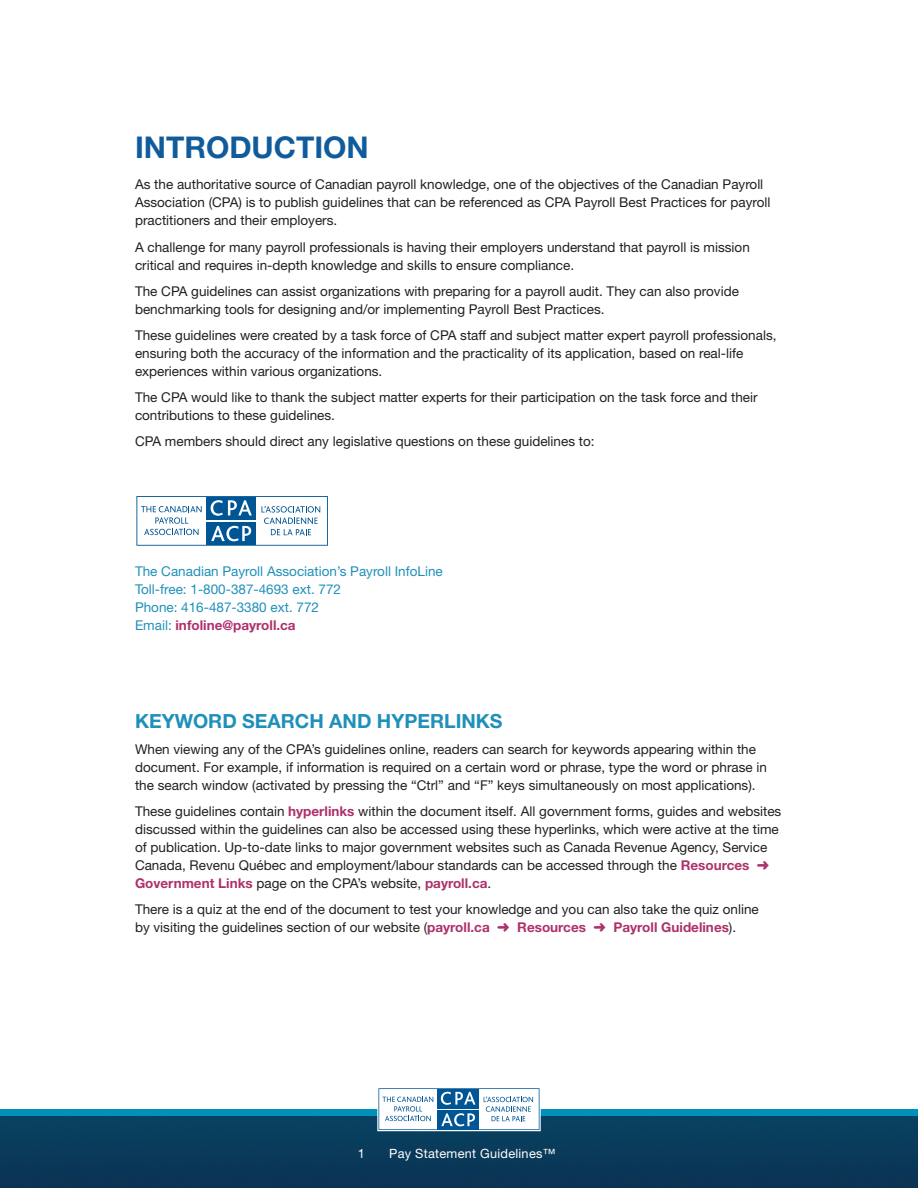
<style>
.page{position:relative;width:918px;height:1188px;background:#fff}
.page>*{position:absolute;margin:0;border:0;box-sizing:border-box;transform-origin:0 0}
.t1{font:700 30px "Helvetica Neue";color:#105b9c}
.t2{font:700 19.5px "Helvetica Neue";color:#2090ba}
.t3{font:13.5px/18px "Helvetica Neue";color:#231f20}
.t4{font:13.5px/18px "Helvetica Neue";color:#2090ba}
.t5{font:12.75px "Helvetica Neue";letter-spacing:.02em;color:#fff}
.s1{font-weight:700;color:#ad316c}
.s2{color:#ad316c}
</style>
<div class="page">
<div style="left:0;top:1115px;width:918px;height:73px;background:#093a5a"></div>
<div style="left:0;top:1109px;width:918px;height:6px;background:#0090ba"></div>
<div style="left:377px;top:1087px;width:164px;height:44px;background:#fff"></div>
<svg style="left:378px;top:1088px;width:162px;height:42px"></svg>
<svg style="left:136px;top:496px;width:192px;height:50px"></svg>
<h1 class="t1" style="left:135px;top:129px;width:211px">INTRODUCTION</h1>
<p class="t3" style="left:135px;top:175px;width:637px">As the authoritative source of Canadian payroll knowledge, one of the objectives of the Canadian Payroll<br>Association (CPA) is to publish guidelines that can be referenced as CPA Payroll Best Practices for payroll practitioners and their employers.</p>
<p class="t3" style="left:135px;top:238px;width:616px">A challenge for many payroll professionals is having their employers understand that payroll is mission critical and requires in-depth knowledge and skills to ensure compliance.</p>
<p class="t3" style="left:135px;top:282px;width:605px">The CPA guidelines can assist organizations with preparing for a payroll audit. They can also provide benchmarking tools for designing and/or implementing Payroll Best Practices.</p>
<p class="t3" style="left:135px;top:326px;width:643px">These guidelines were created by a task force of CPA staff and subject matter expert payroll professionals, ensuring both the accuracy of the information and the practicality of its application, based on real-life experiences within various organizations.</p>
<p class="t3" style="left:135px;top:388px;width:624px">The CPA would like to thank the subject matter experts for their participation on the task force and their contributions to these guidelines.</p>
<p class="t3" style="left:135px;top:432px;width:461px">CPA members should direct any legislative questions on these guidelines to:</p>
<p class="t4" style="left:135px;top:562px;width:309px">The Canadian Payroll Association’s Payroll InfoLine Toll-free: 1-800-387-4693 ext. 772<br>Phone: 416-487-3380 ext. 772<br>Email: <span class="s1">infoline@payroll.ca</span></p>
<h2 class="t2" style="left:135px;top:709px;width:122px">KEYWORD SEA</h2>
<h2 class="t2" style="left:281px;top:709px;width:222px">RCH AN D HYPERLINKS</h2>
<p class="t3" style="left:135px;top:740px;width:634px">When viewing any of the CPA’s guidelines online, readers can search for keywords appearing within the document. For example, if information is required on a certain word or phrase, type the word or phrase in the search window (activated by pressing the “Ctrl” and “F” keys simultaneously on most applications).</p>
<p class="t3" style="left:135px;top:802px;width:648px">These guidelines contain <span class="s1">hyperlinks</span> within the document itself. All government forms, guides and websites discussed within the guidelines can also be accessed using these hyperlinks, which were active at the time of publication. Up-to-date links to major government websites such as Canada Revenue Agency, Service Canada, Revenu Québec and employment/labour standards can be accessed through the <span class="s1">Resources</span> <span class="s2">➜ </span><span class="s1">Government Links</span> page on the CPA’s website, <span class="s1">payroll.ca</span>.</p>
<p class="t3" style="left:135px;top:900px;width:625px">There is a quiz at the end of the document to test your knowledge and you can also take the quiz online by visiting the guidelines section of our website (<span class="s1">payroll.ca</span> <span class="s2">➜</span> <span class="s1">Resources</span> <span class="s2">➜</span> <span class="s1">Payroll Guidelines</span>).</p>
<p class="t5" style="left:358px;top:1146px;width:9px">1</p>
<p class="t5" style="left:389px;top:1146px;width:168px">Pay Statement Guidelines™</p>
</div>
